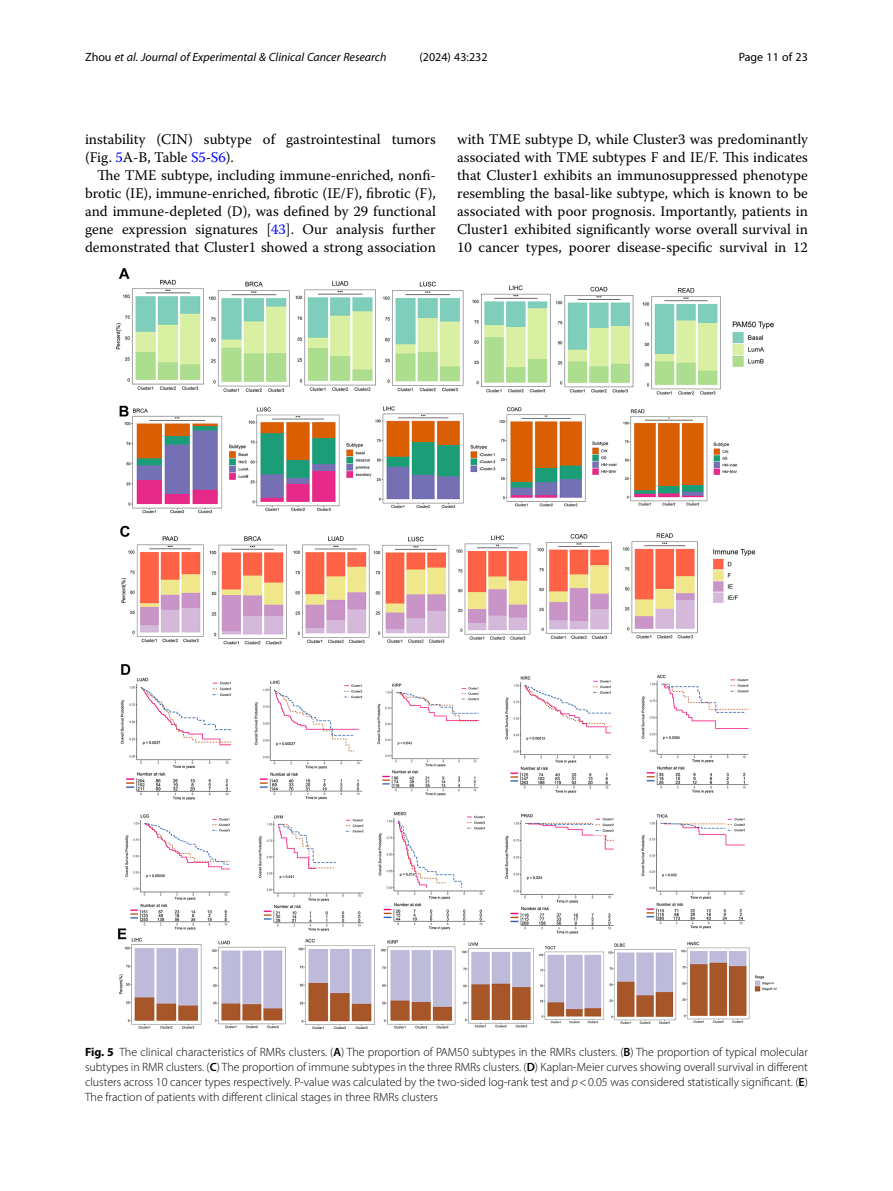
<style>
.page{position:relative;width:893px;height:1191px;background:#fff}
.page>*{position:absolute;margin:0;border:0;box-sizing:border-box;transform-origin:0 0}
.Body_Text_Indent{font:14.7px/18px "Warnock Pro";color:#000;text-align:justify}
.Body_Text{font:14.7px/18px "Warnock Pro";color:#000}
.Figure_Caption{font:300 12px/15px "Myriad Pro";color:#000;text-align:justify}
.t1{font:italic 12px "Myriad Pro";color:#000}
.t2{font:12px "Myriad Pro";color:#000}
.s1{font-style:normal}
.s2{color:#00f}
.s3{font-weight:700}
.s4{font-weight:600}
.s5{font-style:italic}
</style>
<div class="page">
<img style="left:117px;top:269px;width:659px;height:760px">
<p class="t1" style="left:85px;top:50px;width:303px"><span class="s1">Zhou</span> et al. Journal of Experimental &amp; Clinical Cancer Research</p>
<p class="t2" style="left:420px;top:50px;width:70px">(2024) 43:232</p>
<p class="t2" style="left:739px;top:50px;width:71px">Page 11 of 23</p>
<p class="Body_Text" style="left:85px;top:130px;width:352px">instability (CIN) subtype of gastrointestinal tumors (Fig. <span class="s2">5</span>A-B, Table <span class="s2">S5</span>-<span class="s2">S6</span>).</p>
<p class="Body_Text_Indent" style="left:85px;top:166px;width:352px;text-indent:12px">The TME subtype, including immune-enriched, nonfi&shy;brotic (IE), immune-enriched, fibrotic (IE/F), fibrotic (F), and immune-depleted (D), was defined by 29 functional gene expression signatures [<span class="s2">43</span>]. Our analysis further demonstrated that Cluster1 showed a strong association</p>
<p class="Body_Text_Indent" style="left:457px;top:130px;width:352px">with TME subtype D, while Cluster3 was predominantly associated with TME subtypes F and IE/F. This indicates that Cluster1 exhibits an immunosuppressed phenotype resembling the basal-like subtype, which is known to be associated with poor prognosis. Importantly, patients in Cluster1 exhibited significantly worse overall survival in 10 cancer types, poorer disease-specific survival in 12</p>
<p class="Figure_Caption" style="left:85px;top:1044px;width:724px"><span class="s3">Fig. 5</span> The clinical characteristics of RMRs clusters. (<span class="s4">A</span>) The proportion of PAM50 subtypes in the RMRs clusters. (<span class="s4">B</span>) The proportion of typical molecular subtypes in RMR clusters. (<span class="s4">C</span>) The proportion of immune subtypes in the three RMRs clusters. (<span class="s4">D</span>) Kaplan-Meier curves showing overall survival in different clusters across 10 cancer types respectively. P-value was calculated by the two-sided log-rank test and <span class="s5">p</span>&lt;0.05 was considered statistically significant. (<span class="s4">E</span>)<br>The fraction of patients with different clinical stages in three RMRs clusters</p>
</div>
